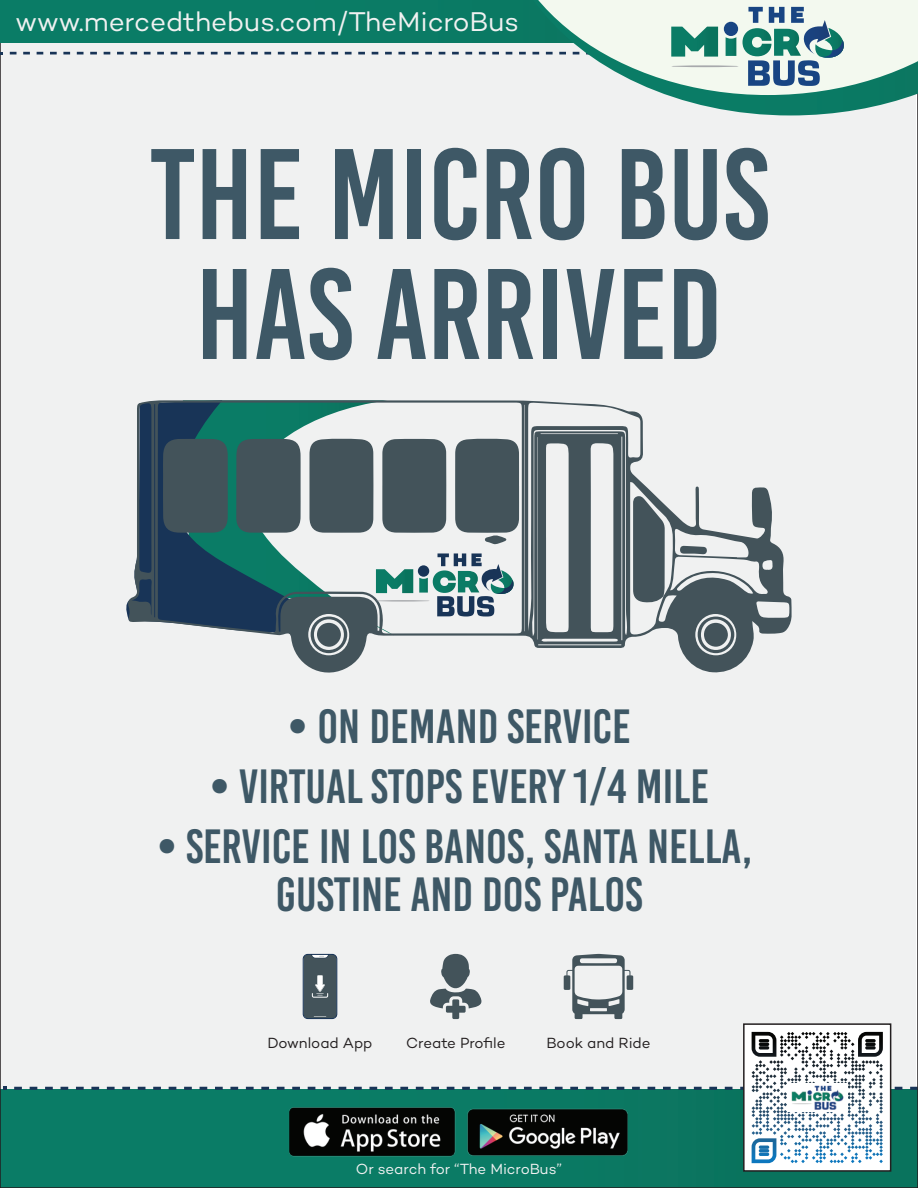
<style>
.page{position:relative;width:918px;height:1188px;background:#fff}
.page>*{position:absolute;margin:0;border:0;box-sizing:border-box;transform-origin:0 0}
.t1{font:128.55px/120px "Bebas Kai";color:#3e5866;text-align:center}
.t2{font:48px/48px "Bebas Kai";color:#3e5866;text-align:center}
.t3{font:27.6px "Campton";letter-spacing:-.005em;color:#f0f1f1}
.t4{font:15px "Campton";letter-spacing:-.005em;color:#231f20}
.t5{font:15px "Campton";letter-spacing:-.01em;color:#f0f1f1}
</style>
<div class="page">
<div style="left:0;top:0;width:915px;height:1188px;background:#f0f1f1"></div>
<div style="left:0;top:1090px;width:918px;height:98px;background:#0a7c66"></div>
<svg style="left:910px;top:1087px;width:5px;height:3px"></svg>
<svg style="left:895px;top:1087px;width:7px;height:3px"></svg>
<svg style="left:725px;top:1087px;width:7px;height:3px"></svg>
<svg style="left:709px;top:1087px;width:8px;height:3px"></svg>
<svg style="left:694px;top:1087px;width:8px;height:3px"></svg>
<svg style="left:678px;top:1087px;width:8px;height:3px"></svg>
<svg style="left:663px;top:1087px;width:8px;height:3px"></svg>
<svg style="left:648px;top:1087px;width:7px;height:3px"></svg>
<svg style="left:632px;top:1087px;width:8px;height:3px"></svg>
<svg style="left:617px;top:1087px;width:7px;height:3px"></svg>
<svg style="left:601px;top:1087px;width:8px;height:3px"></svg>
<svg style="left:586px;top:1087px;width:7px;height:3px"></svg>
<svg style="left:570px;top:1087px;width:8px;height:3px"></svg>
<svg style="left:555px;top:1087px;width:8px;height:3px"></svg>
<svg style="left:539px;top:1087px;width:8px;height:3px"></svg>
<svg style="left:524px;top:1087px;width:8px;height:3px"></svg>
<svg style="left:509px;top:1087px;width:7px;height:3px"></svg>
<svg style="left:493px;top:1087px;width:8px;height:3px"></svg>
<svg style="left:478px;top:1087px;width:7px;height:3px"></svg>
<svg style="left:462px;top:1087px;width:8px;height:3px"></svg>
<svg style="left:447px;top:1087px;width:7px;height:3px"></svg>
<svg style="left:431px;top:1087px;width:8px;height:3px"></svg>
<svg style="left:416px;top:1087px;width:8px;height:3px"></svg>
<svg style="left:400px;top:1087px;width:8px;height:3px"></svg>
<svg style="left:385px;top:1087px;width:8px;height:3px"></svg>
<svg style="left:369px;top:1087px;width:8px;height:3px"></svg>
<svg style="left:354px;top:1087px;width:8px;height:3px"></svg>
<svg style="left:339px;top:1087px;width:7px;height:3px"></svg>
<svg style="left:323px;top:1087px;width:8px;height:3px"></svg>
<svg style="left:308px;top:1087px;width:7px;height:3px"></svg>
<svg style="left:292px;top:1087px;width:8px;height:3px"></svg>
<svg style="left:277px;top:1087px;width:8px;height:3px"></svg>
<svg style="left:261px;top:1087px;width:8px;height:3px"></svg>
<svg style="left:246px;top:1087px;width:8px;height:3px"></svg>
<svg style="left:230px;top:1087px;width:8px;height:3px"></svg>
<svg style="left:215px;top:1087px;width:8px;height:3px"></svg>
<svg style="left:200px;top:1087px;width:7px;height:3px"></svg>
<svg style="left:184px;top:1087px;width:8px;height:3px"></svg>
<svg style="left:169px;top:1087px;width:7px;height:3px"></svg>
<svg style="left:153px;top:1087px;width:8px;height:3px"></svg>
<svg style="left:138px;top:1087px;width:7px;height:3px"></svg>
<svg style="left:122px;top:1087px;width:8px;height:3px"></svg>
<svg style="left:107px;top:1087px;width:8px;height:3px"></svg>
<svg style="left:91px;top:1087px;width:8px;height:3px"></svg>
<svg style="left:76px;top:1087px;width:8px;height:3px"></svg>
<svg style="left:61px;top:1087px;width:7px;height:3px"></svg>
<svg style="left:45px;top:1087px;width:8px;height:3px"></svg>
<svg style="left:30px;top:1087px;width:7px;height:3px"></svg>
<svg style="left:14px;top:1087px;width:8px;height:3px"></svg>
<svg style="left:127px;top:400px;width:665px;height:273px"></svg>
<div style="left:163px;top:439px;width:65px;height:94px;background:#43535a"></div>
<div style="left:236px;top:439px;width:65px;height:94px;background:#43535a"></div>
<div style="left:382px;top:439px;width:64px;height:94px;background:#43535a"></div>
<div style="left:309px;top:438px;width:64px;height:95px;background:#43535a"></div>
<svg style="left:455px;top:438px;width:64px;height:106px"></svg>
<svg style="left:633px;top:495px;width:32px;height:108px"></svg>
<svg style="left:680px;top:546px;width:27px;height:8px"></svg>
<svg style="left:698px;top:617px;width:36px;height:36px"></svg>
<svg style="left:311px;top:617px;width:36px;height:36px"></svg>
<div style="left:704px;top:623px;width:24px;height:24px;background:#43535a;border-radius:50%"></div>
<div style="left:317px;top:623px;width:24px;height:24px;background:#43535a;border-radius:50%"></div>
<svg style="left:376px;top:569px;width:37px;height:24px"></svg>
<svg style="left:419px;top:553px;width:96px;height:64px"></svg>
<hr style="left:376px;top:600px;width:54px;height:2px;background:#a7a9ac;border-radius:50%">
<svg style="left:303px;top:954px;width:34px;height:65px"></svg>
<svg style="left:430px;top:954px;width:52px;height:65px"></svg>
<svg style="left:564px;top:954px;width:69px;height:65px"></svg>
<img style="left:289px;top:1107px;width:162px;height:50px">
<img style="left:451px;top:1107px;width:177px;height:50px">
<div style="left:743px;top:1023px;width:148px;height:149px;background:#fff;border:2px solid #231f20"></div>
<svg style="left:752px;top:1032px;width:131px;height:131px"></svg>
<img style="left:787px;top:1083px;width:60px;height:29px">
<div style="left:0;top:0;width:802px;height:43px;background:#0a7c66"></div>
<svg style="left:10px;top:52px;width:7px;height:2px"></svg>
<svg style="left:23px;top:52px;width:7px;height:2px"></svg>
<svg style="left:37px;top:52px;width:6px;height:2px"></svg>
<svg style="left:50px;top:52px;width:7px;height:2px"></svg>
<svg style="left:63px;top:52px;width:7px;height:2px"></svg>
<svg style="left:77px;top:52px;width:7px;height:2px"></svg>
<svg style="left:90px;top:52px;width:7px;height:2px"></svg>
<svg style="left:104px;top:52px;width:6px;height:2px"></svg>
<svg style="left:117px;top:52px;width:7px;height:2px"></svg>
<svg style="left:130px;top:52px;width:7px;height:2px"></svg>
<svg style="left:144px;top:52px;width:7px;height:2px"></svg>
<svg style="left:157px;top:52px;width:7px;height:2px"></svg>
<svg style="left:171px;top:52px;width:6px;height:2px"></svg>
<svg style="left:184px;top:52px;width:7px;height:2px"></svg>
<svg style="left:197px;top:52px;width:7px;height:2px"></svg>
<svg style="left:211px;top:52px;width:7px;height:2px"></svg>
<svg style="left:224px;top:52px;width:7px;height:2px"></svg>
<svg style="left:238px;top:52px;width:6px;height:2px"></svg>
<svg style="left:251px;top:52px;width:7px;height:2px"></svg>
<svg style="left:264px;top:52px;width:7px;height:2px"></svg>
<svg style="left:278px;top:52px;width:7px;height:2px"></svg>
<svg style="left:291px;top:52px;width:7px;height:2px"></svg>
<svg style="left:305px;top:52px;width:6px;height:2px"></svg>
<svg style="left:318px;top:52px;width:7px;height:2px"></svg>
<svg style="left:331px;top:52px;width:7px;height:2px"></svg>
<svg style="left:345px;top:52px;width:7px;height:2px"></svg>
<svg style="left:358px;top:52px;width:7px;height:2px"></svg>
<svg style="left:372px;top:52px;width:6px;height:2px"></svg>
<svg style="left:385px;top:52px;width:7px;height:2px"></svg>
<svg style="left:398px;top:52px;width:7px;height:2px"></svg>
<svg style="left:412px;top:52px;width:7px;height:2px"></svg>
<svg style="left:425px;top:52px;width:7px;height:2px"></svg>
<svg style="left:439px;top:52px;width:6px;height:2px"></svg>
<svg style="left:452px;top:52px;width:7px;height:2px"></svg>
<svg style="left:465px;top:52px;width:7px;height:2px"></svg>
<svg style="left:479px;top:52px;width:7px;height:2px"></svg>
<svg style="left:667px;top:95px;width:251px;height:20px"></svg>
<svg style="left:492px;top:0;width:426px;height:95px"></svg>
<hr style="left:671px;top:65px;width:68px;height:2px;background:#a7a9ac;border-radius:50%">
<p class="t3" style="left:16px;top:4px;width:505px">www.mercedthebus.com/TheMicroBus</p>
<h1 class="t1" style="left:150px;top:135px;width:621px">THE MICRO BUS<br>HAS ARRIVED</h1>
<p class="t2" style="left:287px;top:703px;width:345px">• ON DEMAND SERVICE</p>
<p class="t2" style="left:209px;top:763px;width:501px">• VIRTUAL STOPS EVERY 1/4 MILE</p>
<p class="t2" style="left:156px;top:823px;width:598px">• SERVICE IN LOS BANOS, SANTA NELLA,<br>GUSTINE AND DOS PALOS</p>
<p class="t4" style="left:267px;top:1033px;width:107px">Download App</p>
<p class="t4" style="left:406px;top:1033px;width:101px">Create Profile</p>
<p class="t4" style="left:546px;top:1033px;width:106px">Book and Ride</p>
<p class="t5" style="left:356px;top:1160px;width:208px">Or search for “The MicroBus”</p>
</div>
